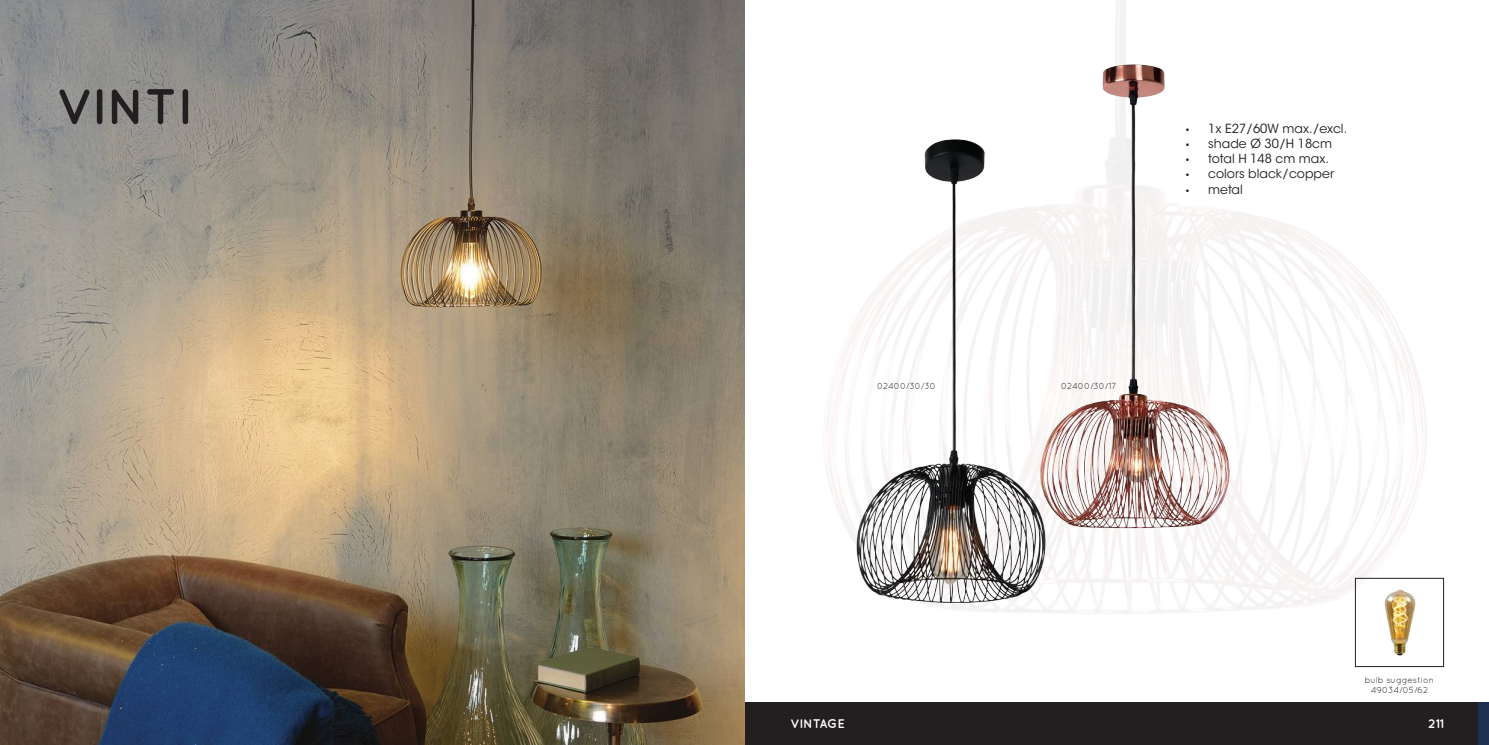
<style>
.page{position:relative;width:1489px;height:745px;background:#fff}
.page>*{position:absolute;margin:0;border:0;box-sizing:border-box;transform-origin:0 0}
.t1{font:700 50px "Quicksand";letter-spacing:-.005em;color:#231f20}
.t2{font:12.5px "ITC Avant Garde Std";color:#231f20}
.t3{font:700 12.5px "Quicksand";letter-spacing:-.005em;color:#fff}
.t4{font:8.75px/10.5px "Quicksand";color:#231f20;text-align:center}
.s1{font-family:"Myriad Pro"}
</style>
<div class="page">
<div style="left:1478px;top:702px;width:10px;height:42px;background:#1e2f51"></div>
<img style="left:744px;top:0;width:732px;height:744px">
<img style="left:805px;top:136px;width:277px;height:505px">
<img style="left:1012px;top:50px;width:257px;height:536px">
<img style="left:0;top:0;width:744px;height:744px">
<img style="left:1369px;top:579px;width:59px;height:85px">
<div style="left:1354px;top:577px;width:89px;height:89px;border:1px solid #231f20"></div>
<h1 class="t1" style="left:56px;top:77px;width:137px">VINTI</h1>
<p class="t2" style="left:1185px;top:121px;width:163px"><span class="s1">•</span> 1x E27/60W max./excl.</p>
<p class="t2" style="left:1185px;top:136px;width:148px"><span class="s1">•</span> shade Ø 30/H 18cm</p>
<p class="t2" style="left:1185px;top:151px;width:145px"><span class="s1">•</span> total H 148 cm max.</p>
<p class="t2" style="left:1185px;top:166px;width:150px"><span class="s1">•</span> colors black/copper</p>
<p class="t2" style="left:1185px;top:181px;width:59px"><span class="s1">•</span> metal</p>
<p class="t4" style="left:877px;top:380px;width:60px">02400/30/30</p>
<p class="t4" style="left:1060px;top:380px;width:57px">02400/30/17</p>
<p class="t4" style="left:1364px;top:673px;width:71px">bulb suggestion<br>49034/05/62</p>
<p class="t3" style="left:790px;top:715px;width:56px">VINTAGE</p>
<p class="t3" style="left:1428px;top:715px;width:17px">211</p>
</div>
